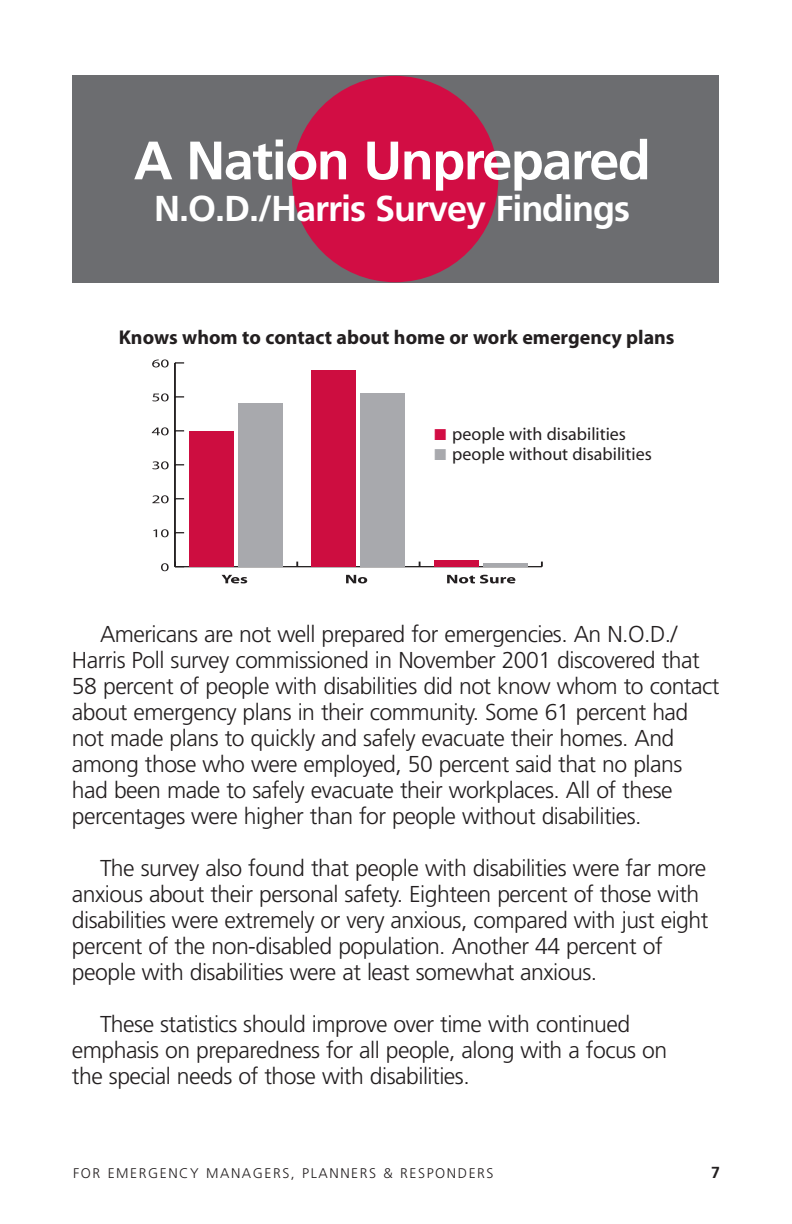
<style>
.page{position:relative;width:792px;height:1224px;background:#fff}
.page>*{position:absolute;margin:0;border:0;box-sizing:border-box;transform-origin:0 0}
.t1{font:700 54px "Frutiger";letter-spacing:-.03em;color:#fff}
.t2{font:700 36px "Frutiger";letter-spacing:-.03em;color:#fff}
.t3{font:300 23px/26px "Frutiger";letter-spacing:-.02em;color:#231f20}
.t4{font:700 20px "Myriad";color:#231f20}
.t5{font:18px "Myriad";color:#231f20}
.t6{font:700 16px "Frutiger";color:#231f20}
.t7{font:300 14px "Frutiger";letter-spacing:.11em;color:#231f20}
.s1{color:#d20d44}
.s2{color:#a8a9ad}
</style>
<div class="page">
<div style="left:73px;top:75px;width:646px;height:208px;background:#6c6d70"></div>
<div style="left:292px;top:76px;width:206px;height:206px;background:#d20d44;border-radius:50%"></div>
<hr style="left:175px;top:566px;width:367px;height:1px;background:#231f20">
<svg style="left:153px;top:529px;width:16px;height:8px"></svg>
<svg style="left:152px;top:495px;width:17px;height:8px"></svg>
<svg style="left:152px;top:461px;width:17px;height:8px"></svg>
<svg style="left:152px;top:427px;width:17px;height:8px"></svg>
<svg style="left:152px;top:393px;width:17px;height:8px"></svg>
<svg style="left:152px;top:359px;width:17px;height:8px"></svg>
<hr style="left:174px;top:363px;width:2px;height:204px;background:#231f20">
<svg style="left:161px;top:563px;width:23px;height:8px"></svg>
<svg style="left:176px;top:498px;width:8px;height:2px"></svg>
<svg style="left:176px;top:464px;width:8px;height:2px"></svg>
<svg style="left:176px;top:430px;width:8px;height:2px"></svg>
<svg style="left:176px;top:396px;width:8px;height:2px"></svg>
<svg style="left:175px;top:362px;width:9px;height:2px"></svg>
<div style="left:239px;top:404px;width:44px;height:163px;background:#a8a9ad"></div>
<div style="left:361px;top:393px;width:44px;height:174px;background:#a8a9ad"></div>
<hr style="left:483px;top:563px;width:44px;height:4px;background:#a8a9ad">
<div style="left:190px;top:431px;width:44px;height:136px;background:#cd0d40"></div>
<div style="left:312px;top:370px;width:44px;height:197px;background:#cd0d40"></div>
<div style="left:434px;top:560px;width:44px;height:7px;background:#cd0d40"></div>
<svg style="left:222px;top:575px;width:25px;height:8px"></svg>
<svg style="left:346px;top:575px;width:21px;height:8px"></svg>
<svg style="left:447px;top:575px;width:68px;height:8px"></svg>
<h1 class="t1" style="left:134px;top:141px;width:519px">A Nation Unprepared</h1>
<h2 class="t2" style="left:154px;top:196px;width:477px">N.O.D./Harris Survey Findings</h2>
<p class="t4" style="left:119px;top:330px;width:557px">Knows whom to contact about home or work emergency plans</p>
<p class="t5" style="left:434px;top:428px;width:193px"><span class="s1">✓</span> people with disabilities</p>
<p class="t5" style="left:434px;top:448px;width:219px"><span class="s2">✓</span> people without disabilities</p>
<p class="t3" style="left:72px;top:624px;width:649px;text-indent:28px">Americans are not well prepared for emergencies. An N.O.D./ Harris Poll survey commissioned in November 2001 discovered that 58 percent of people with disabilities did not know whom to contact about emergency plans in their community. Some 61 percent had not made plans to quickly and safely evacuate their homes. And among those who were employed, 50 percent said that no plans had been made to safely evacuate their workplaces. All of these percentages were higher than for people without disabilities.</p>
<p class="t3" style="left:72px;top:858px;width:638px;text-indent:28px">The survey also found that people with disabilities were far more anxious about their personal safety. Eighteen percent of those with disabilities were extremely or very anxious, compared with just eight percent of the non-disabled population. Another 44 percent of people with disabilities were at least somewhat anxious.</p>
<p class="t3" style="left:72px;top:1014px;width:597px;text-indent:28px">These statistics should improve over time with continued emphasis on preparedness for all people, along with a focus on the special needs of those with disabilities.</p>
<p class="t7" style="left:73px;top:1168px;width:422px">FOR EMERGENCY MANAGERS, PLANNERS &amp; RESPONDERS</p>
<p class="t6" style="left:711px;top:1167px;width:10px">7</p>
</div>
